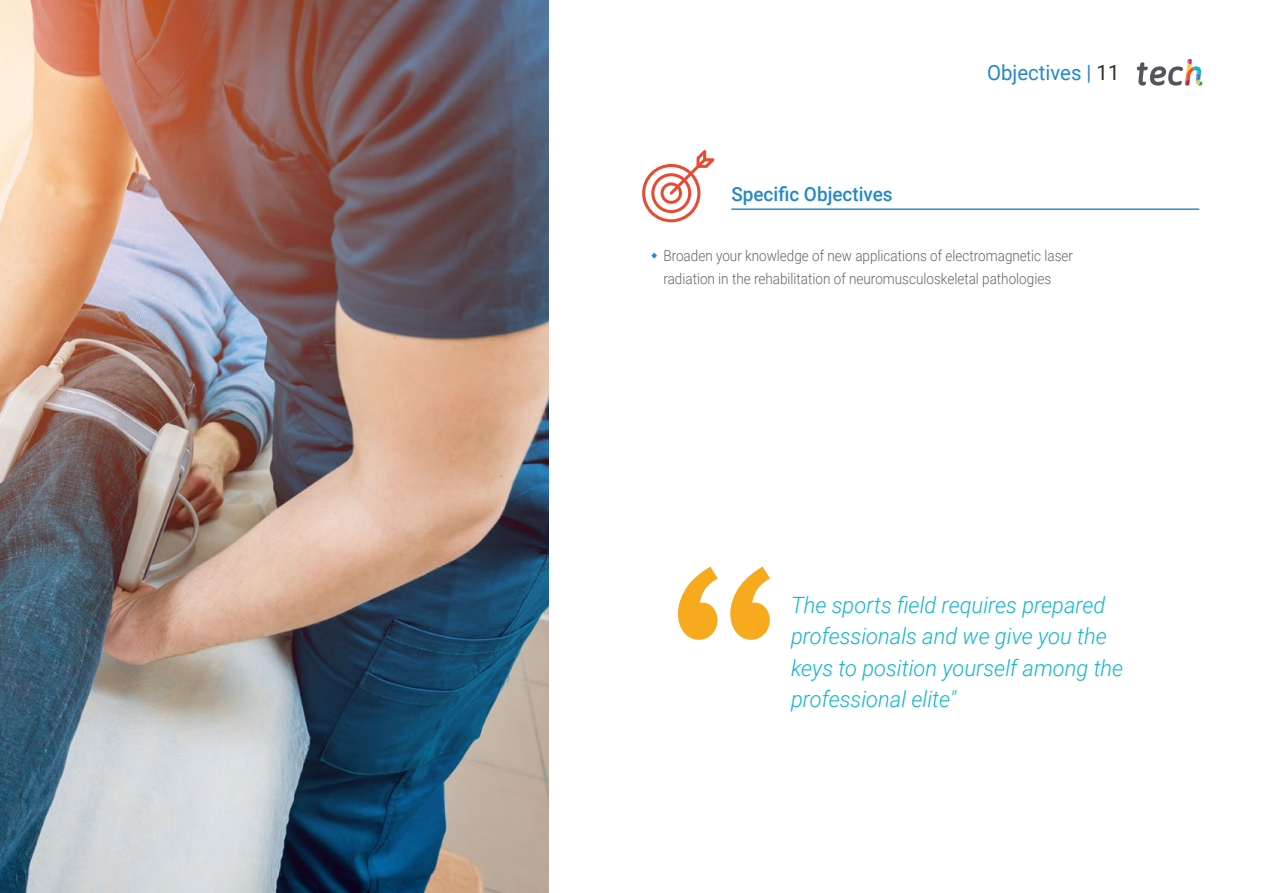
<style>
.page{position:relative;width:1263px;height:893px;background:#fff}
.page>*{position:absolute;margin:0;border:0;box-sizing:border-box;transform-origin:0 0}
.t1{font:italic 300 22.5px/31.5px "Roboto";color:#0fb6cf}
.t2{font:21px "Roboto";color:#2488c9}
.t3{font:500 19.5px "Roboto";color:#2488c9}
.t4{font:300 15px/22.5px "Roboto";color:#61646a;scale:.9 1}
.s1{color:#312e20}
</style>
<div class="page">
<img style="left:0;top:0;width:549px;height:893px">
<svg style="left:1137px;top:59px;width:65px;height:27px"></svg>
<svg style="left:642px;top:150px;width:72px;height:72px"></svg>
<hr style="left:731px;top:209px;width:468px;height:1px;background:#2488c9">
<svg style="left:678px;top:567px;width:92px;height:73px"></svg>
<h3 class="t3" style="left:731px;top:180px;width:163px">Specific Objectives</h3>
<h2 class="t2" style="left:987px;top:57px;width:134px">Objectives | <span class="s1">11</span></h2>
<p class="t4" style="left:663px;top:244px;width:457px">Broaden your knowledge of new applications of electromagnetic laser radiation in the rehabilitation of neuromusculoskeletal pathologies</p>
<h1 class="t1" style="left:791px;top:588px;width:334px">The sports field requires prepared professionals and we give you the keys to position yourself among the professional elite"</h1>
</div>
